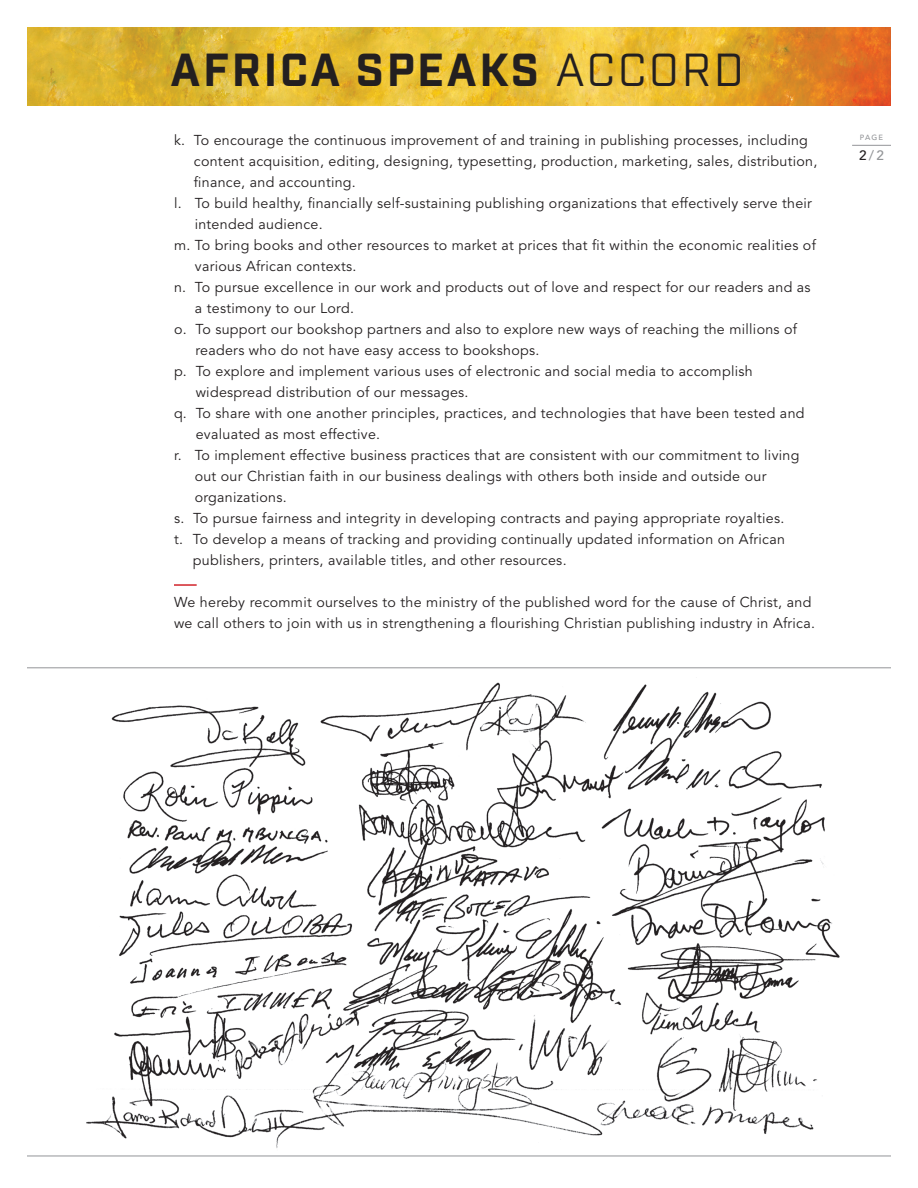
<style>
.page{position:relative;width:918px;height:1188px;background:#fff}
.page>*{position:absolute;margin:0;border:0;box-sizing:border-box;transform-origin:0 0}
.t1{font:700 45px "Industry";letter-spacing:.06em;color:#231f20}
.t2{font:14.25px/21px "Avenir";letter-spacing:.02em;color:#231f20}
.t3{font:500 13.5px "Avenir";color:#939598}
.t4{font:500 7.5px "Avenir";color:#939598}
.s1{font-weight:400}
.s2{color:#231f20}
</style>
<div class="page">
<img style="left:27px;top:27px;width:864px;height:79px">
<hr style="left:174px;top:584px;width:23px;height:2px;background:#d1232a">
<hr style="left:852px;top:145px;width:39px;height:1px;background:#939598">
<hr style="left:27px;top:667px;width:864px;height:1px;background:#939598">
<hr style="left:27px;top:1156px;width:864px;height:1px;background:#939598">
<img style="left:86px;top:682px;width:754px;height:466px">
<h1 class="t1" style="left:171px;top:42px;width:575px">AFRICA SPEAKS <span class="s1">ACCORD</span></h1>
<p class="t2" style="left:174px;top:130px;width:636px">k. To encourage the continuous improvement of and training in publishing processes, including</p>
<p class="t2" style="left:194px;top:151px;width:625px">content acquisition, editing, designing, typesetting, production, marketing, sales, distribution,</p>
<p class="t2" style="left:194px;top:172px;width:164px">finance, and accounting.</p>
<p class="t2" style="left:174px;top:193px;width:640px">l. To build healthy, financially self-sustaining publishing organizations that effectively serve their</p>
<p class="t2" style="left:195px;top:214px;width:130px">intended audience.</p>
<p class="t2" style="left:174px;top:235px;width:643px">m. To bring books and other resources to market at prices that fit within the economic realities of</p>
<p class="t2" style="left:195px;top:256px;width:163px">various African contexts.</p>
<p class="t2" style="left:174px;top:277px;width:638px">n. To pursue excellence in our work and products out of love and respect for our readers and as</p>
<p class="t2" style="left:195px;top:298px;width:161px">a testimony to our Lord.</p>
<p class="t2" style="left:174px;top:319px;width:625px">o. To support our bookshop partners and also to explore new ways of reaching the millions of</p>
<p class="t2" style="left:195px;top:340px;width:345px">readers who do not have easy access to bookshops.</p>
<p class="t2" style="left:174px;top:361px;width:580px">p. To explore and implement various uses of electronic and social media to accomplish</p>
<p class="t2" style="left:196px;top:382px;width:274px">widespread distribution of our messages.</p>
<p class="t2" style="left:174px;top:403px;width:632px">q. To share with one another principles, practices, and technologies that have been tested and</p>
<p class="t2" style="left:196px;top:424px;width:186px">evaluated as most effective.</p>
<p class="t2" style="left:174px;top:445px;width:627px">r. To implement effective business practices that are consistent with our commitment to living</p>
<p class="t2" style="left:195px;top:466px;width:573px">out our Christian faith in our business dealings with others both inside and outside our</p>
<p class="t2" style="left:195px;top:487px;width:94px">organizations.</p>
<p class="t2" style="left:174px;top:508px;width:612px">s. To pursue fairness and integrity in developing contracts and paying appropriate royalties.</p>
<p class="t2" style="left:174px;top:529px;width:613px">t. To develop a means of tracking and providing continually updated information on African</p>
<p class="t2" style="left:193px;top:550px;width:375px">publishers, printers, available titles, and other resources.</p>
<p class="t2" style="left:174px;top:592px;width:643px">We hereby recommit ourselves to the ministry of the published word for the cause of Christ, and we call others to join with us in strengthening a flourishing Christian publishing industry in Africa.</p>
<p class="t4" style="left:860px;top:133px;width:25px">PAGE</p>
<p class="t3" style="left:859px;top:148px;width:26px"><span class="s2">2</span>/2</p>
</div>
